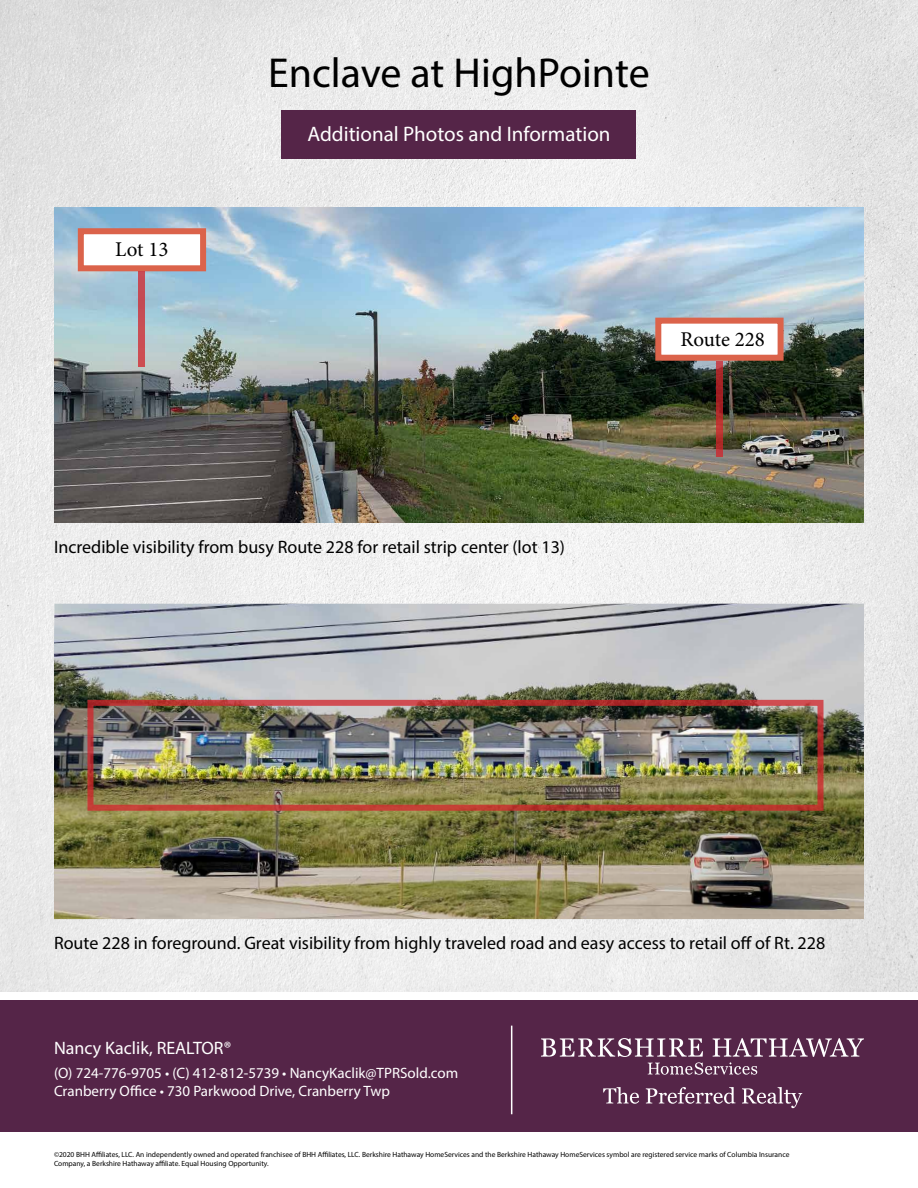
<style>
.page{position:relative;width:918px;height:1188px;background:#fff}
.page>*{position:absolute;margin:0;border:0;box-sizing:border-box;transform-origin:0 0}
.t1{font:42px "Myriad Pro";color:#000}
.t2{font:21px "Myriad Pro";color:#fff}
.t3{font:21px "Minion Pro";color:#000}
.t4{font:18px "Myriad Pro";color:#000}
.t5{font:18px "Myriad Pro";color:#fff}
.t6{font:15px/18px "Myriad Pro";color:#fff}
.t7{font:7.5px/9px "Myriad Pro";color:#000}
</style>
<div class="page">
<img style="left:0;top:0;width:918px;height:991px">
<img style="left:54px;top:207px;width:810px;height:316px">
<img style="left:54px;top:604px;width:810px;height:315px">
<div style="left:282px;top:110px;width:354px;height:49px;background:#552548"></div>
<div style="left:0;top:1000px;width:918px;height:132px;background:#552548"></div>
<svg style="left:541px;top:1038px;width:323px;height:37px"></svg>
<svg style="left:603px;top:1087px;width:36px;height:17px"></svg>
<svg style="left:646px;top:1087px;width:89px;height:17px"></svg>
<svg style="left:742px;top:1087px;width:60px;height:21px"></svg>
<hr style="left:511px;top:1026px;width:1px;height:88px;background:#fff">
<div style="left:78px;top:228px;width:128px;height:43px;background:#fff;border:6px solid #db634b"></div>
<div style="left:655px;top:318px;width:129px;height:43px;background:#fff;border:6px solid #db634b"></div>
<div style="left:139px;top:271px;width:6px;height:96px;background:#c74d55"></div>
<svg style="left:716px;top:361px;width:7px;height:95px"></svg>
<div style="left:87px;top:700px;width:737px;height:111px;border:6px solid #d2232a"></div>
<h1 class="t1" style="left:268px;top:47px;width:383px">Enclave at HighPointe</h1>
<h2 class="t3" style="left:115px;top:236px;width:55px">Lot 13</h2>
<h2 class="t2" style="left:307px;top:121px;width:305px">Additional Photos and Information</h2>
<h2 class="t3" style="left:680px;top:325px;width:86px">Route 228</h2>
<h3 class="t4" style="left:54px;top:536px;width:513px">Incredible visibility from busy Route 228 for retail strip center (lot 13)</h3>
<h3 class="t4" style="left:54px;top:932px;width:773px">Route 228 in foreground. Great visibility from highly traveled road and easy access to retail off of Rt. 228</h3>
<h3 class="t5" style="left:54px;top:1037px;width:179px">Nancy Kaclik, REALTOR®</h3>
<h3 class="t6" style="left:54px;top:1064px;width:406px">(O) 724-776-9705 • (C) 412-812-5739 • NancyKaclik@TPRSold.com<br>Cranberry Office • 730 Parkwood Drive, Cranberry Twp</h3>
<p class="t7" style="left:54px;top:1150px;width:737px">©2020 BHH Affiliates, LLC. An independently owned and operated franchisee of BHH Affiliates, LLC. Berkshire Hathaway HomeServices and the Berkshire Hathaway HomeServices symbol are registered service marks of Columbia Insurance<br>Company, a Berkshire Hathaway affiliate. Equal Housing Opportunity.</p>
</div>
